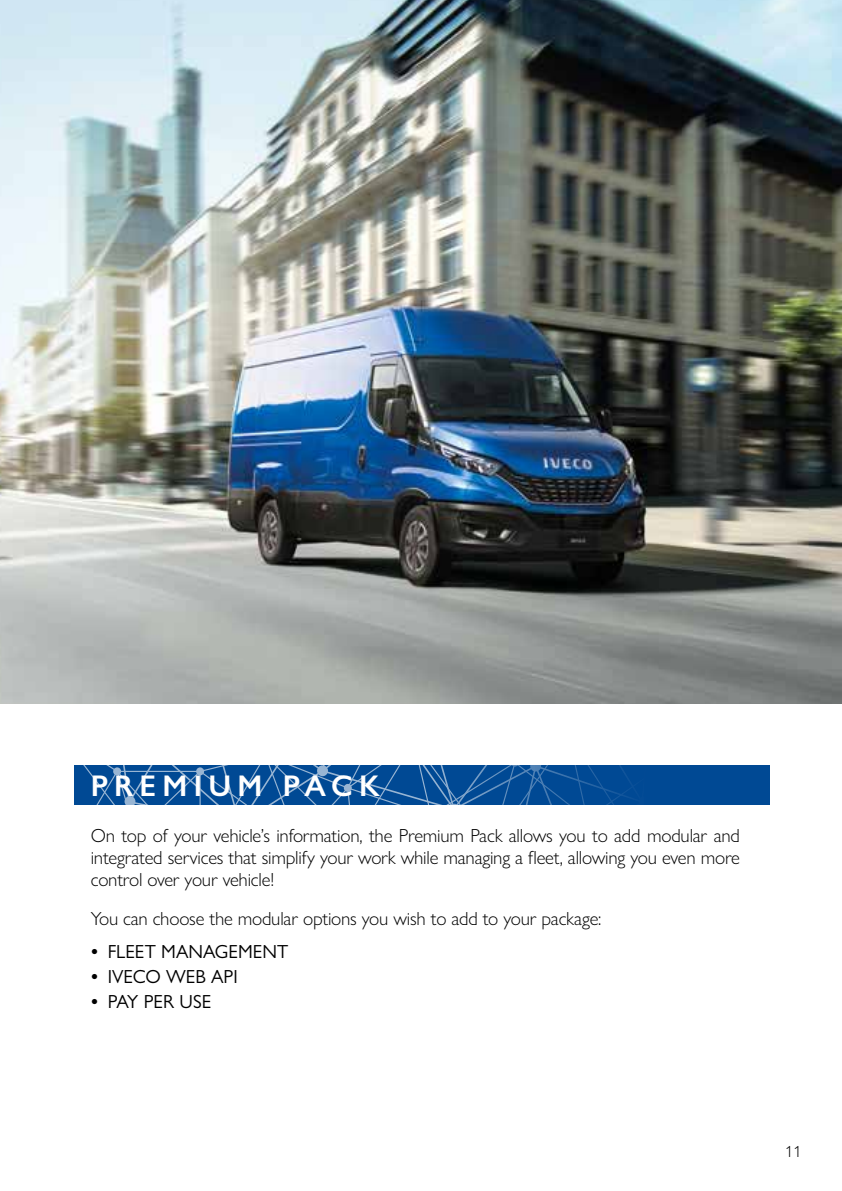
<style>
.page{position:relative;width:842px;height:1191px;background:#fff}
.page>*{position:absolute;margin:0;border:0;box-sizing:border-box;transform-origin:0 0}
.t1{font:600 30px "Gill Sans Nova";letter-spacing:.21em;color:#fff}
.t2{font:300 19px/22px "Gill Sans Nova";letter-spacing:-.01em;color:#000;text-align:justify}
.t3{font:19px "Gill Sans Nova";color:#000}
.t4{font:300 16px "Gill Sans Nova";color:#000}
.s1{font-weight:600}
</style>
<div class="page">
<svg style="left:74px;top:765px;width:696px;height:40px"></svg>
<img style="left:0;top:0;width:842px;height:703px">
<h1 class="t1" style="left:91px;top:767px;width:291px">PREMIUM PACK</h1>
<p class="t2" style="left:91px;top:824px;width:651px">On top of your vehicle’s information, the Premium Pack allows you to add modular and integrated services that simplify your work while managing a fleet, allowing you even more control over your vehicle!</p>
<p class="t2" style="left:91px;top:907px;width:512px">You can choose the modular options you wish to add to your package:</p>
<p class="t3" style="left:91px;top:940px;width:199px"><span class="s1">•</span> FLEET MANAGEMENT</p>
<p class="t3" style="left:91px;top:965px;width:149px"><span class="s1">•</span> IVECO WEB API</p>
<p class="t3" style="left:91px;top:990px;width:122px"><span class="s1">•</span> PAY PER USE</p>
<p class="t4" style="left:785px;top:1142px;width:18px">11</p>
</div>
